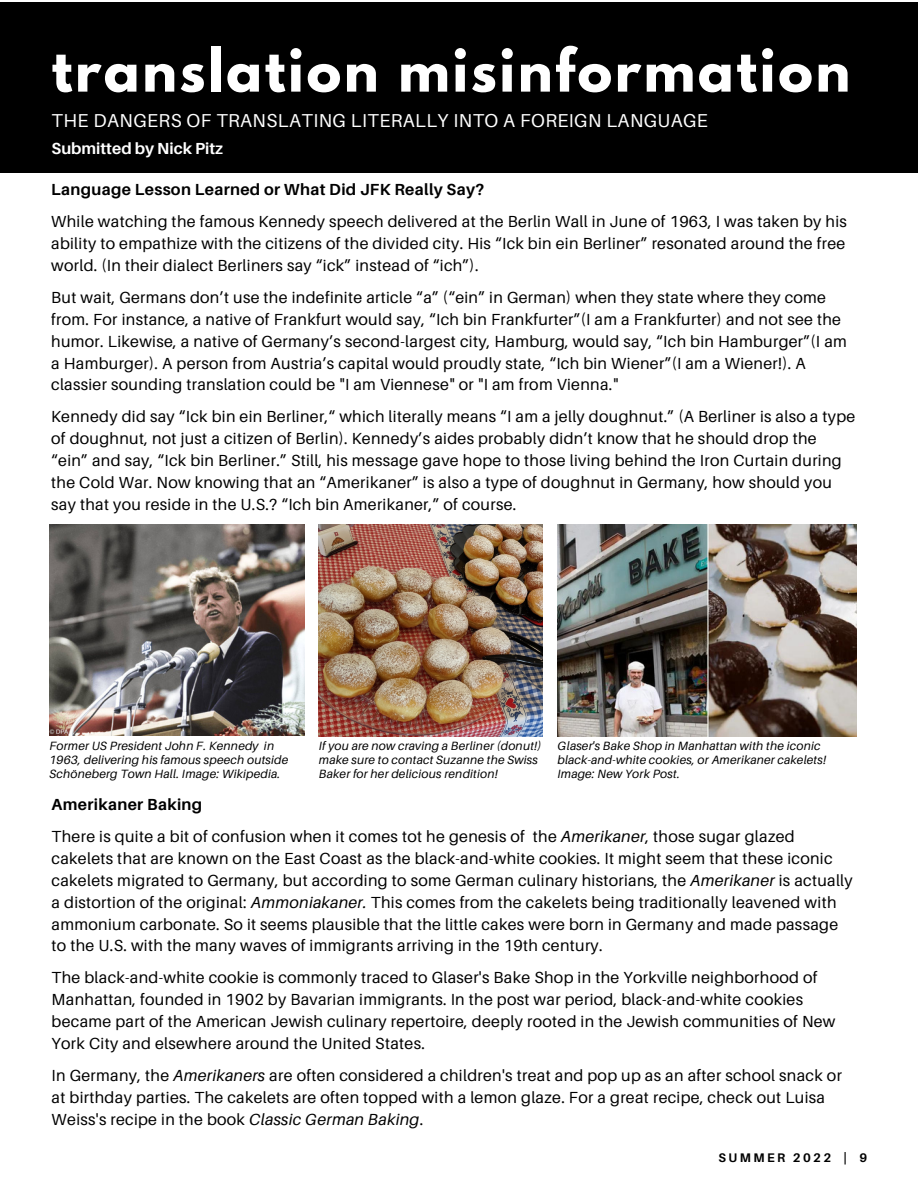
<style>
.page{position:relative;width:918px;height:1188px;background:#fff}
.page>*{position:absolute;margin:0;border:0;box-sizing:border-box;transform-origin:0 0}
.t1{font:700 52.5px "League Spartan";letter-spacing:.05em;color:#fff}
.t2{font:18.75px "Aileron";letter-spacing:.025em;color:#fff}
.t3{font:16.05px/21.9px "Aileron";letter-spacing:.02em;color:#000}
.t4{font:700 16.05px "Aileron";letter-spacing:.02em;color:#000}
.t5{font:700 16.05px "Aileron";color:#fff}
.t6{font:700 12.45px "Aileron";letter-spacing:.2em;color:#000}
.t7{font:italic 12px/14px "Aileron";letter-spacing:.02em;color:#000}
.s1{font-weight:700}
.s2{font-style:italic}
</style>
<div class="page">
<div style="left:0;top:2px;width:918px;height:171px;background:#000"></div>
<img style="left:49px;top:525px;width:256px;height:210px">
<img style="left:319px;top:525px;width:224px;height:211px">
<img style="left:557px;top:525px;width:300px;height:211px">
<h1 class="t1" style="left:52px;top:44px;width:800px">translation misinformation</h1>
<p class="t2" style="left:52px;top:109px;width:658px">THE DANGERS OF TRANSLATING LITERALLY INTO A FOREIGN LANGUAGE</p>
<p class="t5" style="left:52px;top:138px;width:173px">Submitted by Nick Pitz</p>
<p class="t4" style="left:51px;top:180px;width:435px">Language Lesson Learned or What Did JFK Really Say?</p>
<p class="t3" style="left:51px;top:210px;width:797px;text-align:justify">While watching the famous Kennedy speech delivered at the Berlin Wall in June of 1963, I was taken by his ability to empathize with the citizens of the divided city. His “Ick bin ein Berliner” resonated around the free world. (In their dialect Berliners say “ick” instead of “ich”).</p>
<p class="t3" style="left:51px;top:286px;width:797px">But wait, Germans don’t use the indefinite article “a” (“ein” in German) when they state where they come from. For instance, a native of Frankfurt would say, “Ich bin Frankfurter”(I am a Frankfurter) and not see the humor. Likewise, a native of Germany’s second-largest city, Hamburg, would say, “Ich bin Hamburger”(I am a Hamburger). A person from Austria’s capital would proudly state, “Ich bin Wiener”(I am a Wiener!). A classier sounding translation could be "I am Viennese" or "I am from Vienna."</p>
<p class="t3" style="left:51px;top:405px;width:806px">Kennedy did say “Ick bin ein Berliner,“ which literally means “I am a jelly doughnut.” (A Berliner is also a type of doughnut, not just a citizen of Berlin). Kennedy’s aides probably didn’t know that he should drop the “ein” and say, “Ick bin Berliner.” Still, his message gave hope to those living behind the Iron Curtain during the Cold War. Now knowing that an “Amerikaner” is also a type of doughnut in Germany, how should you say that you reside in the U.S.? “Ich bin Amerikaner,” of course.</p>
<p class="t7" style="left:49px;top:738px;width:240px">Former US President John F. Kennedy in<br>1963, delivering his famous speech outside<br>Schöneberg Town Hall. Image: Wikipedia.</p>
<p class="t7" style="left:319px;top:738px;width:224px">If you are now craving a Berliner (donut!) make sure to contact Suzanne the Swiss<br>Baker for her delicious rendition!</p>
<p class="t7" style="left:557px;top:738px;width:270px">Glaser's Bake Shop in Manhattan with the iconic black-and-white cookies, or Amerikaner cakelets!<br>Image: New York Post.</p>
<p class="t3" style="left:52px;top:788px;width:745px;line-height:32px"><span class="s1">Amerikaner Baking<br></span>There is quite a bit of confusion when it comes tot he genesis of the <span class="s2">Amerikaner</span>, those sugar glazed</p>
<p class="t3" style="left:52px;top:847px;width:803px">cakelets that are known on the East Coast as the black-and-white cookies. It might seem that these iconic cakelets migrated to Germany, but according to some German culinary historians, the <span class="s2">Amerikaner</span> is actually a distortion of the original: <span class="s2">Ammoniakaner.</span> This comes from the cakelets being traditionally leavened with ammonium carbonate. So it seems plausible that the little cakes were born in Germany and made passage to the U.S. with the many waves of immigrants arriving in the 19th century.</p>
<p class="t3" style="left:52px;top:966px;width:785px">The black-and-white cookie is commonly traced to Glaser's Bake Shop in the Yorkville neighborhood of Manhattan, founded in 1902 by Bavarian immigrants. In the post war period, black-and-white cookies became part of the American Jewish culinary repertoire, deeply rooted in the Jewish communities of New York City and elsewhere around the United States.</p>
<p class="t3" style="left:52px;top:1064px;width:792px">In Germany, the <span class="s2">Amerikaners</span> are often considered a children's treat and pop up as an after school snack or at birthday parties. The cakelets are often topped with a lemon glaze. For a great recipe, check out Luisa<br>Weiss's recipe in the book <span class="s2">Classic German Baking</span>.</p>
<p class="t6" style="left:718px;top:1150px;width:150px">SUMMER 2022 | 9</p>
</div>
